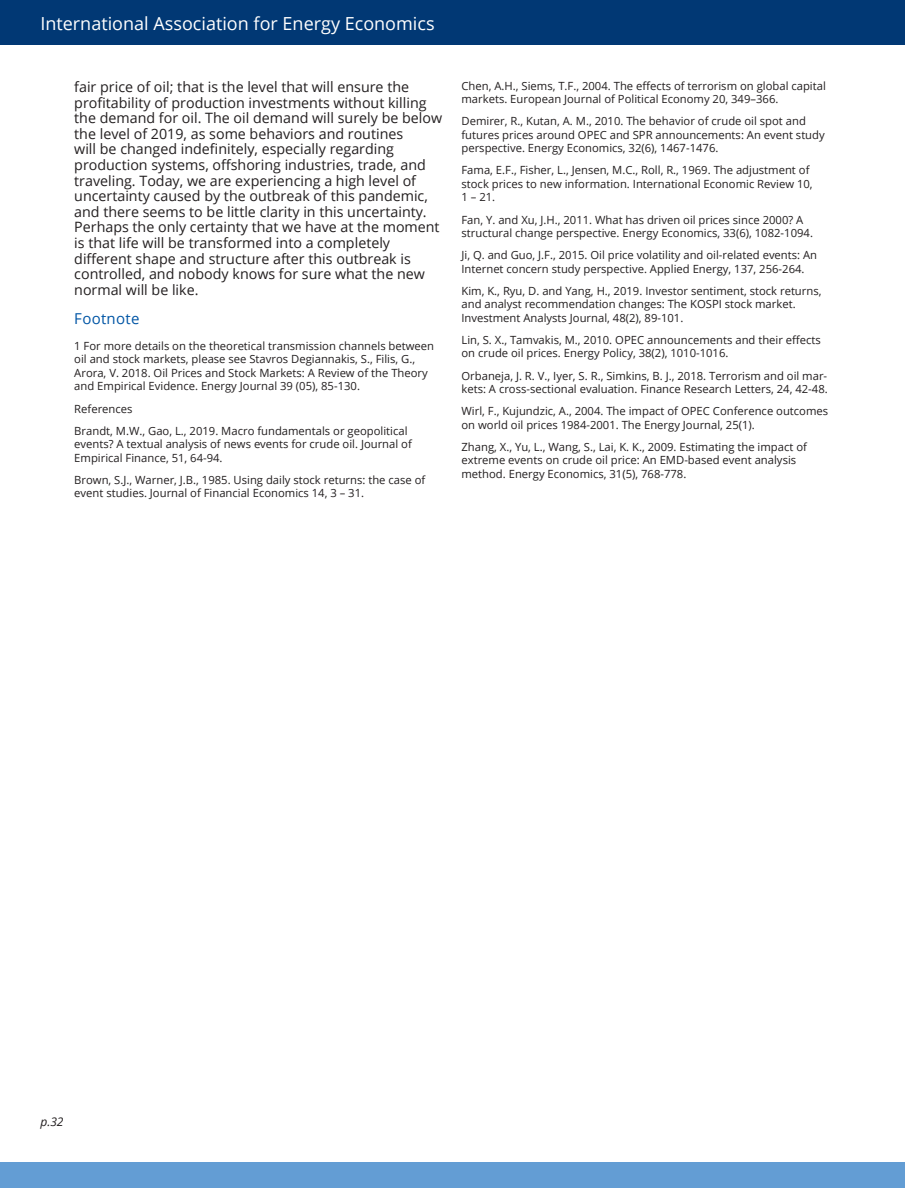
<style>
.page{position:relative;width:905px;height:1188px;background:#fff}
.page>*{position:absolute;margin:0;border:0;box-sizing:border-box;transform-origin:0 0}
.t1{font:18px "Open Sans";color:#fff}
.Heading_NEW{font:15px "Open Sans";letter-spacing:.02em;color:#0155a5}
.Body_Text_NEW{font:14.25px/15.6px "Open Sans";color:#231f20}
.t2{font:italic 12px "Open Sans";color:#231f20}
.Footnotes___Referenc{font:11.25px/13.5px "Open Sans";color:#231f20}
</style>
<div class="page">
<div style="left:0;top:1162px;width:904px;height:26px;background:#639dd4"></div>
<div style="left:0;top:0;width:904px;height:44px;background:#013874"></div>
<h1 class="t1" style="left:40px;top:11px;width:396px">International Association for Energy Economics</h1>
<p class="Body_Text_NEW" style="left:74px;top:79px;width:369px">fair price of oil; that is the level that will ensure the profitability of production investments without killing the demand for oil. The oil demand will surely be below the level of 2019, as some behaviors and routines<br>will be changed indefinitely, especially regarding production systems, offshoring industries, trade, and traveling. Today, we are experiencing a high level of uncertainty caused by the outbreak of this pandemic, and there seems to be little clarity in this uncertainty.<br>Perhaps the only certainty that we have at the moment is that life will be transformed into a completely different shape and structure after this outbreak is controlled, and nobody knows for sure what the new normal will be like.</p>
<p class="Heading_NEW" style="left:74px;top:309px;width:67px">Footnote</p>
<p class="Footnotes___Referenc" style="left:74px;top:339px;width:361px">1 For more details on the theoretical transmission channels between oil and stock markets, please see Stavros Degiannakis, S., Filis, G., Arora, V. 2018. Oil Prices and Stock Markets: A Review of the Theory and Empirical Evidence. Energy Journal 39 (05), 85-130.</p>
<p class="Footnotes___Referenc" style="left:74px;top:401px;width:60px">References</p>
<p class="Footnotes___Referenc" style="left:74px;top:424px;width:339px">Brandt, M.W., Gao, L., 2019. Macro fundamentals or geopolitical events? A textual analysis of news events for crude oil. Journal of<br>Empirical Finance, 51, 64-94.</p>
<p class="Footnotes___Referenc" style="left:74px;top:473px;width:352px">Brown, S.J., Warner, J.B., 1985. Using daily stock returns: the case of event studies. Journal of Financial Economics 14, 3 – 31.</p>
<p class="Footnotes___Referenc" style="left:461px;top:78px;width:366px">Chen, A.H., Siems, T.F., 2004. The effects of terrorism on global capital markets. European Journal of Political Economy 20, 349–366.</p>
<p class="Footnotes___Referenc" style="left:461px;top:114px;width:365px">Demirer, R., Kutan, A. M., 2010. The behavior of crude oil spot and futures prices around OPEC and SPR announcements: An event study perspective. Energy Economics, 32(6), 1467-1476.</p>
<p class="Footnotes___Referenc" style="left:461px;top:163px;width:352px">Fama, E.F., Fisher, L., Jensen, M.C., Roll, R., 1969. The adjustment of stock prices to new information. International Economic Review 10,<br>1 – 21.</p>
<p class="Footnotes___Referenc" style="left:461px;top:212px;width:353px">Fan, Y. and Xu, J.H., 2011. What has driven oil prices since 2000? A structural change perspective. Energy Economics, 33(6), 1082-1094.</p>
<p class="Footnotes___Referenc" style="left:461px;top:248px;width:357px">Ji, Q. and Guo, J.F., 2015. Oil price volatility and oil-related events: An<br>Internet concern study perspective. Applied Energy, 137, 256-264.</p>
<p class="Footnotes___Referenc" style="left:461px;top:284px;width:361px">Kim, K., Ryu, D. and Yang, H., 2019. Investor sentiment, stock returns, and analyst recommendation changes: The KOSPI stock market.<br>Investment Analysts Journal, 48(2), 89-101.</p>
<p class="Footnotes___Referenc" style="left:461px;top:333px;width:361px">Lin, S. X., Tamvakis, M., 2010. OPEC announcements and their effects on crude oil prices. Energy Policy, 38(2), 1010-1016.</p>
<p class="Footnotes___Referenc" style="left:461px;top:368px;width:368px">Orbaneja, J. R. V., Iyer, S. R., Simkins, B. J., 2018. Terrorism and oil mar&shy;kets: A cross-sectional evaluation. Finance Research Letters, 24, 42-48.</p>
<p class="Footnotes___Referenc" style="left:461px;top:404px;width:368px">Wirl, F., Kujundzic, A., 2004. The impact of OPEC Conference outcomes on world oil prices 1984-2001. The Energy Journal, 25(1).</p>
<p class="Footnotes___Referenc" style="left:461px;top:440px;width:347px">Zhang, X., Yu, L., Wang, S., Lai, K. K., 2009. Estimating the impact of extreme events on crude oil price: An EMD-based event analysis method. Energy Economics, 31(5), 768-778.</p>
<p class="t2" style="left:40px;top:1114px;width:25px">p.32</p>
</div>
